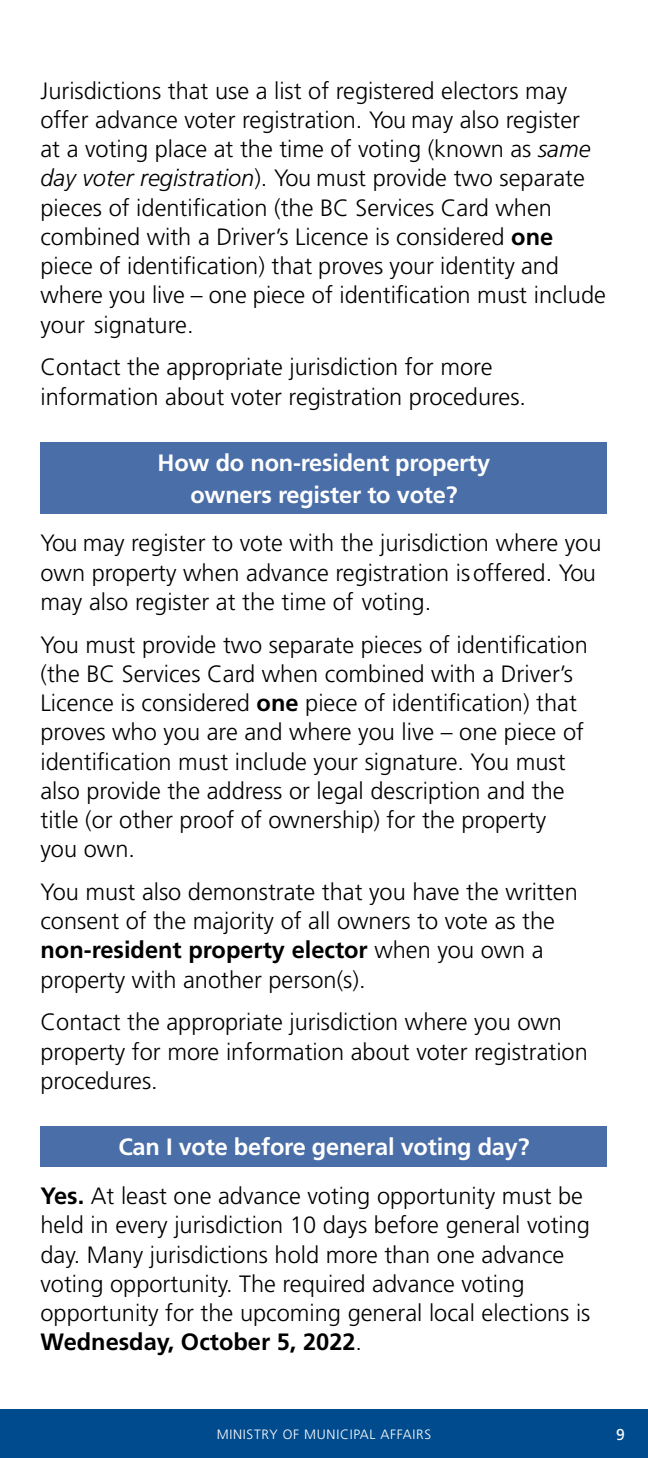
<style>
.page{position:relative;width:648px;height:1458px;background:#fff}
.page>*{position:absolute;margin:0;border:0;box-sizing:border-box;transform-origin:0 0}
.t1{font:300 23.62px/29.2px "Frutiger LT Std";color:#000}
.t2{font:700 23.62px/31.5px "Frutiger LT Std";letter-spacing:-.01em;color:#fff;text-align:center}
.t3{font:15.75px "Frutiger LT Std";color:#fff}
.t4{font:300 13.5px "Frutiger LT Std";letter-spacing:.05em;color:#fff}
.s1{font-style:italic}
.s2{font-weight:700}
.s3{font-weight:700;color:#fff}
</style>
<div class="page">
<div style="left:40px;top:442px;width:568px;height:72px;background:#4a6ea7"></div>
<div style="left:40px;top:1126px;width:568px;height:41px;background:#4a6ea7"></div>
<div style="left:0;top:1409px;width:648px;height:49px;background:#004b8d"></div>
<p class="t1" style="left:40px;top:76px;width:567px">Jurisdictions that use a list of registered electors may offer advance voter registration. You may also register<br>at a voting place at the time of voting (known as <span class="s1">same day voter registration</span>). You must provide two separate pieces of identification (the BC Services Card when combined with a Driver’s Licence is considered <span class="s2">one </span>piece of identification) that proves your identity and where you live – one piece of identification must include your signature.</p>
<p class="t1" style="left:40px;top:353px;width:487px">Contact the appropriate jurisdiction for more information about voter registration procedures.</p>
<p class="t2" style="left:158px;top:447px;width:334px">How do non-resident property owners register to vote?</p>
<p class="t1" style="left:41px;top:529px;width:563px">You may register to vote with the jurisdiction where you own property when advance registration is offered. You may also register at the time of voting.</p>
<p class="t1" style="left:41px;top:630px;width:549px">You must provide two separate pieces of identification (the BC Services Card when combined with a Driver’s Licence is considered <span class="s2">one</span> piece of identification) that proves who you are and where you live – one piece of identification must include your signature. You must also provide the address or legal description and the title (or other proof of ownership) for the property you own.</p>
<p class="t1" style="left:41px;top:878px;width:539px">You must also demonstrate that you have the written consent of the majority of all owners to vote as the <span class="s2">non-resident property elector</span> when you own a property with another person(s).</p>
<p class="t1" style="left:41px;top:1008px;width:549px">Contact the appropriate jurisdiction where you own property for more information about voter registration procedures.</p>
<p class="t1" style="left:41px;top:1123px;width:544px;line-height:48.8px;text-indent:78px"><span class="s3">Can I vote before general voting day?<br></span><span class="s2">Yes.</span> At least one advance voting opportunity must be</p>
<p class="t1" style="left:41px;top:1211px;width:552px">held in every jurisdiction 10 days before general voting day. Many jurisdictions hold more than one advance voting opportunity. The required advance voting opportunity for the upcoming general local elections is <span class="s2">Wednesday, October 5, 2022</span>.</p>
<p class="t4" style="left:217px;top:1426px;width:216px">MINISTRY OF MUNICIPAL AFFAIRS</p>
<p class="t3" style="left:616px;top:1425px;width:10px">9</p>
</div>
